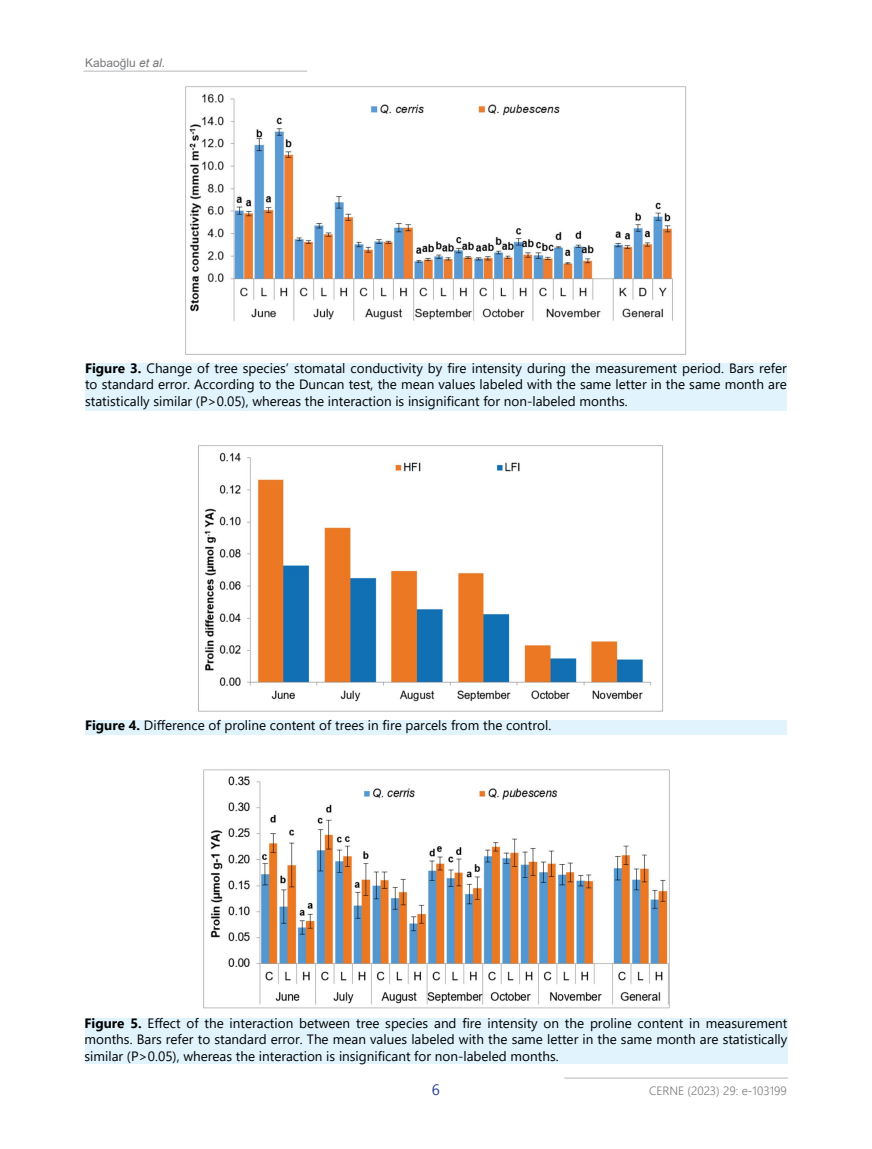
<style>
.page{position:relative;width:872px;height:1149px;background:#fff}
.page>*{position:absolute;margin:0;border:0;box-sizing:border-box;transform-origin:0 0}
.t1{font:15px "Nirmala UI";color:#25408f}
.t2{font:13.5px/16.5px "Segoe UI";color:#000;text-align:justify}
.t3{font:300 12px "Nirmala UI";color:#78797b}
.t4{font:12px "Arial";color:#78797b}
.s1{font-style:italic}
.s2{font-weight:700}
</style>
<div class="page">
<hr style="left:84px;top:71px;width:223px;height:1px;background:#bdbfc1">
<hr style="left:564px;top:1077px;width:224px;height:1px;background:#bdbfc1">
<div style="left:85px;top:363px;width:702px;height:47px;background:#e1f4fd"></div>
<div style="left:85px;top:720px;width:702px;height:14px;background:#e1f4fd"></div>
<div style="left:85px;top:1017px;width:702px;height:46px;background:#e1f4fd"></div>
<img style="left:198px;top:445px;width:465px;height:266px">
<img style="left:203px;top:769px;width:467px;height:240px">
<img style="left:185px;top:86px;width:502px;height:268px">
<p class="t4" style="left:85px;top:54px;width:82px">Kabaoğlu <span class="s1">et al</span>.</p>
<p class="t2" style="left:85px;top:358px;width:703px"><span class="s2">Figure 3.</span> Change of tree species’ stomatal conductivity by fire intensity during the measurement period. Bars refer to standard error. According to the Duncan test, the mean values labeled with the same letter in the same month are statistically similar (P&gt;0.05), whereas the interaction is insignificant for non-labeled months.</p>
<p class="t2" style="left:85px;top:715px;width:468px"><span class="s2">Figure 4.</span> Difference of proline content of trees in fire parcels from the control.</p>
<p class="t2" style="left:85px;top:1013px;width:704px"><span class="s2">Figure 5.</span> Effect of the interaction between tree species and fire intensity on the proline content in measurement months. Bars refer to standard error. The mean values labeled with the same letter in the same month are statistically similar (P&gt;0.05), whereas the interaction is insignificant for non-labeled months.</p>
<p class="t1" style="left:432px;top:1077px;width:10px">6</p>
<p class="t3" style="left:649px;top:1080px;width:139px">CERNE (2023) 29: e-103199</p>
</div>
